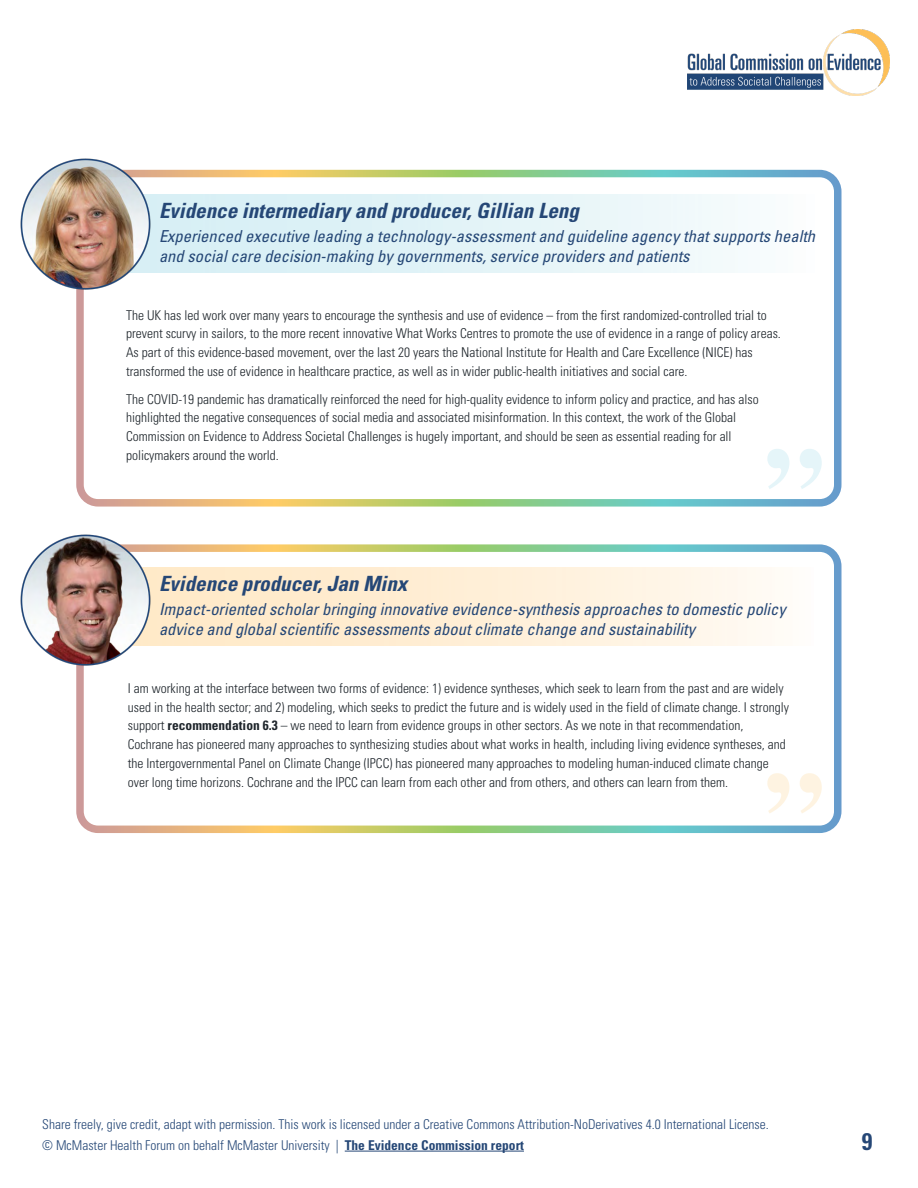
<style>
.page{position:relative;width:918px;height:1188px;background:#fff}
.page>*{position:absolute;margin:0;border:0;box-sizing:border-box;transform-origin:0 0}
.t1{font:700 120px "Times";color:#c6e9f2}
.t2{font:700 120px "Times";color:#fedfab}
.t3{font:700 condensed 24px "Univers";color:#254776}
.t4{font:italic 700 condensed 21px "Univers";color:#254776}
.t5{font:italic condensed 16.5px/19.5px "Univers";color:#254776}
.t6{font:300 condensed 13.5px/18.8px "Univers";color:#1e252b}
.t7{font:300 condensed 13.5px/21px "Univers";color:#254776}
.s1{font-weight:700}
</style>
<div class="page">
<hr style="left:345px;top:1151px;width:179px;height:1px;background:#254776">
<img style="left:688px;top:29px;width:202px;height:66px">
<div style="left:76px;top:170px;width:766px;height:337px;border:8px solid #fff;border-radius:18px"></div>
<img style="left:20px;top:158px;width:137px;height:134px">
<div style="left:76px;top:544px;width:766px;height:289px;border:8px solid #fff;border-radius:18px"></div>
<img style="left:20px;top:534px;width:137px;height:134px">
<h3 class="t4" style="left:159px;top:198px;width:421px">Evidence intermediary and producer, Gillian Leng</h3>
<p class="t5" style="left:159px;top:226px;width:658px">Experienced executive leading a technology-assessment and guideline agency that supports health and social care decision-making by governments, service providers and patients</p>
<p class="t6" style="left:126px;top:306px;width:656px">The UK has led work over many years to encourage the synthesis and use of evidence – from the first randomized-controlled trial to prevent scurvy in sailors, to the more recent innovative What Works Centres to promote the use of evidence in a range of policy areas.<br>As part of this evidence-based movement, over the last 20 years the National Institute for Health and Care Excellence (NICE) has transformed the use of evidence in healthcare practice, as well as in wider public-health initiatives and social care.</p>
<p class="t6" style="left:126px;top:390px;width:634px">The COVID-19 pandemic has dramatically reinforced the need for high-quality evidence to inform policy and practice, and has also highlighted the negative consequences of social media and associated misinformation. In this context, the work of the Global Commission on Evidence to Address Societal Challenges is hugely important, and should be seen as essential reading for all policymakers around the world.</p>
<h1 class="t1" style="left:826px;top:562px;width:62px;rotate:-180deg">“</h1>
<h3 class="t4" style="left:159px;top:571px;width:250px">Evidence producer, Jan Minx</h3>
<p class="t5" style="left:159px;top:599px;width:628px">Impact-oriented scholar bringing innovative evidence-synthesis approaches to domestic policy advice and global scientific assessments about climate change and sustainability</p>
<p class="t6" style="left:128px;top:679px;width:663px">I am working at the interface between two forms of evidence: 1) evidence syntheses, which seek to learn from the past and are widely used in the health sector; and 2) modeling, which seeks to predict the future and is widely used in the field of climate change. I strongly support <span class="s1">recommendation 6.3</span> – we need to learn from evidence groups in other sectors. As we note in that recommendation, Cochrane has pioneered many approaches to synthesizing studies about what works in health, including living evidence syntheses, and the Intergovernmental Panel on Climate Change (IPCC) has pioneered many approaches to modeling human-induced climate change over long time horizons. Cochrane and the IPCC can learn from each other and from others, and others can learn from them.</p>
<h1 class="t2" style="left:826px;top:886px;width:62px;rotate:-180deg">“</h1>
<p class="t7" style="left:42px;top:1114px;width:728px">Share freely, give credit, adapt with permission. This work is licensed under a Creative Commons Attribution-NoDerivatives 4.0 International License. © McMaster Health Forum on behalf McMaster University | <span class="s1">The Evidence Commission report</span></p>
<h2 class="t3" style="left:862px;top:1127px;width:12px">9</h2>
</div>
